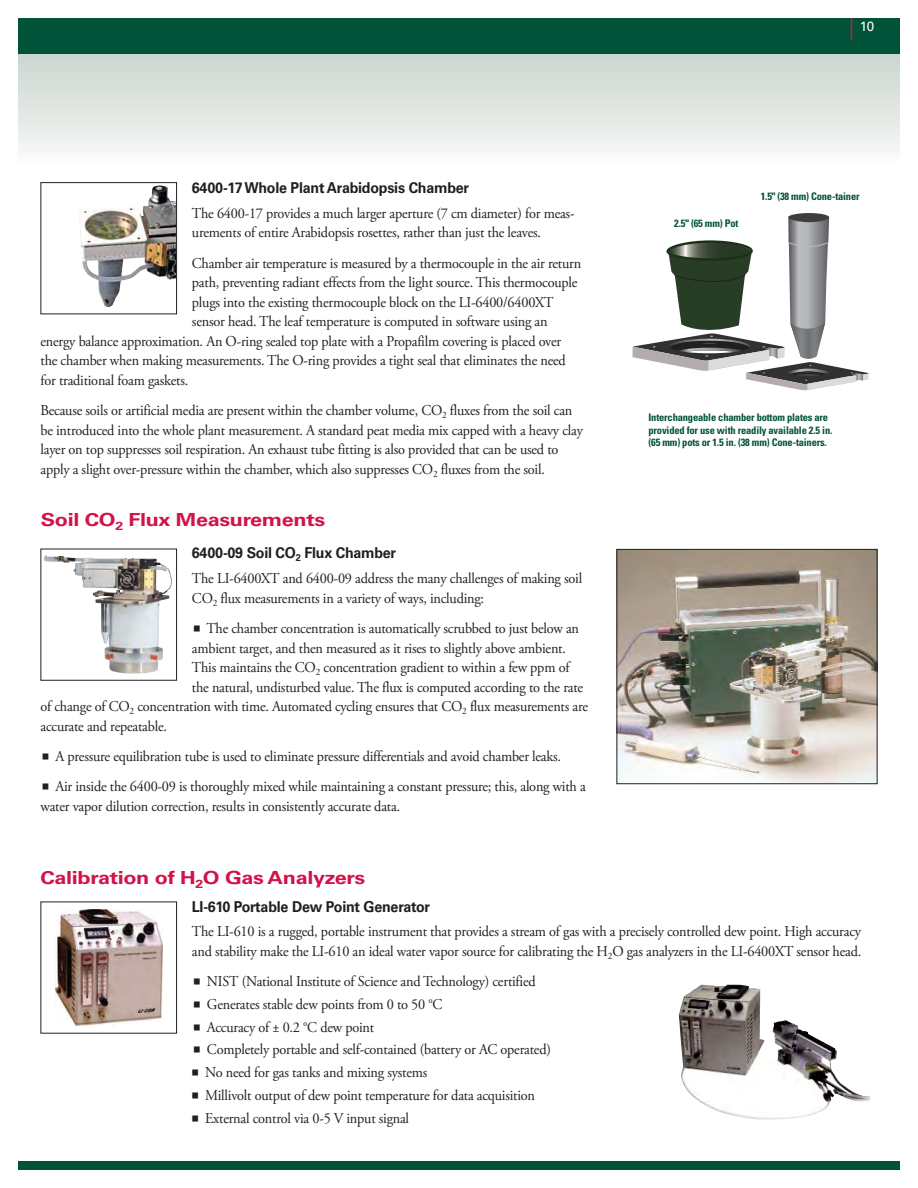
<style>
.page{position:relative;width:918px;height:1188px;background:#fff}
.page>*{position:absolute;margin:0;border:0;box-sizing:border-box;transform-origin:0 0}
.t1{font:700 18px "Univers";letter-spacing:-.015em;color:#d11349;scale:1.2 1}
.t2{font:15px/19.5px "Adobe Garamond Pro";letter-spacing:-.015em;color:#231f20;scale:.95 1}
.t3{font:700 15px "Univers";letter-spacing:-.015em;color:#231f20;scale:.95 1}
.t4{font:13.5px "Univers LT Std";color:#fff}
.t5{font:700 condensed 10.5px/12.6px "Univers";letter-spacing:-.015em;color:#005238}
.s1{font-family:"Letter Gothic Std";font-weight:700;font-style:italic}
</style>
<div class="page">
<div style="left:18px;top:1161px;width:882px;height:9px;background:#005238"></div>
<div style="left:18px;top:54px;width:882px;height:108px;background:linear-gradient(to bottom,#cad5cf,#f8f9f8)"></div>
<div style="left:18px;top:18px;width:882px;height:36px;background:#005238"></div>
<svg style="left:851px;top:18px;width:1px;height:22px"></svg>
<img style="left:80px;top:185px;width:95px;height:122px">
<div style="left:40px;top:182px;width:137px;height:132px;border:1px solid #231f20"></div>
<img style="left:44px;top:555px;width:128px;height:119px">
<div style="left:40px;top:549px;width:137px;height:132px;border:1px solid #231f20"></div>
<img style="left:55px;top:910px;width:107px;height:115px">
<div style="left:788px;top:213px;width:41px;height:9px;background:#3e3e3e;border-radius:50%"></div>
<svg style="left:633px;top:217px;width:236px;height:173px"></svg>
<hr style="left:687px;top:351px;width:47px;height:2px;background:#fff;border-radius:50%">
<img style="left:618px;top:551px;width:258px;height:231px">
<div style="left:616px;top:549px;width:262px;height:235px;border:1px solid #231f20"></div>
<img style="left:679px;top:984px;width:191px;height:136px">
<p class="t3" style="left:192px;top:182px;width:293px">6400-17 Whole Plant Arabidopsis Chamber</p>
<p class="t2" style="left:192px;top:205px;width:404px">The 6400-17 provides a much larger aperture (7 cm diameter) for meas&shy;urements of entire Arabidopsis rosettes, rather than just the leaves.</p>
<p class="t2" style="left:192px;top:255px;width:411px">Chamber air temperature is measured by a thermocouple in the air return</p>
<p class="t2" style="left:192px;top:274px;width:407px">path, preventing radiant effects from the light source. This thermocouple</p>
<p class="t2" style="left:192px;top:294px;width:382px">plugs into the existing thermocouple block on the LI-6400/6400XT</p>
<p class="t2" style="left:192px;top:313px;width:376px">sensor head. The leaf temperature is computed in software using an</p>
<p class="t2" style="left:41px;top:333px;width:550px">energy balance approximation. An O-ring sealed top plate with a Propafilm covering is placed over</p>
<p class="t2" style="left:41px;top:352px;width:555px">the chamber when making measurements. The O-ring provides a tight seal that eliminates the need</p>
<p class="t2" style="left:41px;top:372px;width:157px">for traditional foam gaskets.</p>
<p class="t2" style="left:41px;top:402px;width:572px">Because soils or artificial media are present within the chamber volume, CO<sub>2</sub> fluxes from the soil can be introduced into the whole plant measurement. A standard peat media mix capped with a heavy clay layer on top suppresses soil respiration. An exhaust tube fitting is also provided that can be used to apply a slight over-pressure within the chamber, which also suppresses CO<sub>2</sub> fluxes from the soil.</p>
<p class="t1" style="left:41px;top:513px;width:238px">Soil CO<sub>2</sub> Flux Measurements</p>
<p class="t3" style="left:192px;top:547px;width:216px">6400-09 Soil CO<sub>2</sub> Flux Chamber</p>
<p class="t2" style="left:192px;top:570px;width:412px">The LI-6400XT and 6400-09 address the many challenges of making soil<br>CO<sub>2</sub> flux measurements in a variety of ways, including:</p>
<p class="t2" style="left:192px;top:620px;width:409px"><span class="s1">■</span> The chamber concentration is automatically scrubbed to just below an</p>
<p class="t2" style="left:192px;top:639px;width:395px">ambient target, and then measured as it rises to slightly above ambient.</p>
<p class="t2" style="left:192px;top:659px;width:399px">This maintains the CO<sub>2</sub> concentration gradient to within a few ppm of</p>
<p class="t2" style="left:192px;top:678px;width:413px">the natural, undisturbed value. The flux is computed according to the rate</p>
<p class="t2" style="left:41px;top:698px;width:578px">of change of CO<sub>2</sub> concentration with time. Automated cycling ensures that CO<sub>2</sub> flux measurements are</p>
<p class="t2" style="left:41px;top:717px;width:135px">accurate and repeatable.</p>
<p class="t2" style="left:41px;top:748px;width:550px"><span class="s1">■</span> A pressure equilibration tube is used to eliminate pressure differentials and avoid chamber leaks.</p>
<p class="t2" style="left:41px;top:778px;width:576px"><span class="s1">■</span> Air inside the 6400-09 is thoroughly mixed while maintaining a constant pressure; this, along with a water vapor dilution correction, results in consistently accurate data.</p>
<p class="t4" style="left:860px;top:21px;width:16px">10</p>
<p class="t5" style="left:674px;top:218px;width:66px">2.5" (65 mm) Pot</p>
<p class="t5" style="left:761px;top:191px;width:100px">1.5" (38 mm) Cone-tainer</p>
<p class="t5" style="left:649px;top:412px;width:185px">Interchangeable chamber bottom plates are provided for use with readily available 2.5 in. (65 mm) pots or 1.5 in. (38 mm) Cone-tainers.</p>
<p class="t1" style="left:41px;top:871px;width:272px">Calibration of H<sub>2</sub>O Gas Analyzers</p>
<p class="t3" style="left:192px;top:901px;width:252px">LI-610 Portable Dew Point Generator</p>
<p class="t2" style="left:192px;top:923px;width:706px">The LI-610 is a rugged, portable instrument that provides a stream of gas with a precisely controlled dew point. High accuracy and stability make the LI-610 an ideal water vapor source for calibrating the H<sub>2</sub>O gas analyzers in the LI-6400XT sensor head.</p>
<p class="t2" style="left:192px;top:973px;width:363px"><span class="s1">■</span> NIST (National Institute of Science and Technology) certified</p>
<p class="t2" style="left:192px;top:996px;width:265px"><span class="s1">■</span> Generates stable dew points from 0 to 50 °C</p>
<p class="t2" style="left:192px;top:1019px;width:193px"><span class="s1">■</span> Accuracy of ± 0.2 °C dew point</p>
<p class="t2" style="left:192px;top:1041px;width:379px"><span class="s1">■</span> Completely portable and self-contained (battery or AC operated)</p>
<p class="t2" style="left:190px;top:1064px;width:251px"><span class="s1">■</span> No need for gas tanks and mixing systems</p>
<p class="t2" style="left:190px;top:1087px;width:364px"><span class="s1">■</span> Millivolt output of dew point temperature for data acquisition</p>
<p class="t2" style="left:190px;top:1110px;width:232px"><span class="s1">■</span> External control via 0-5 V input signal</p>
</div>
